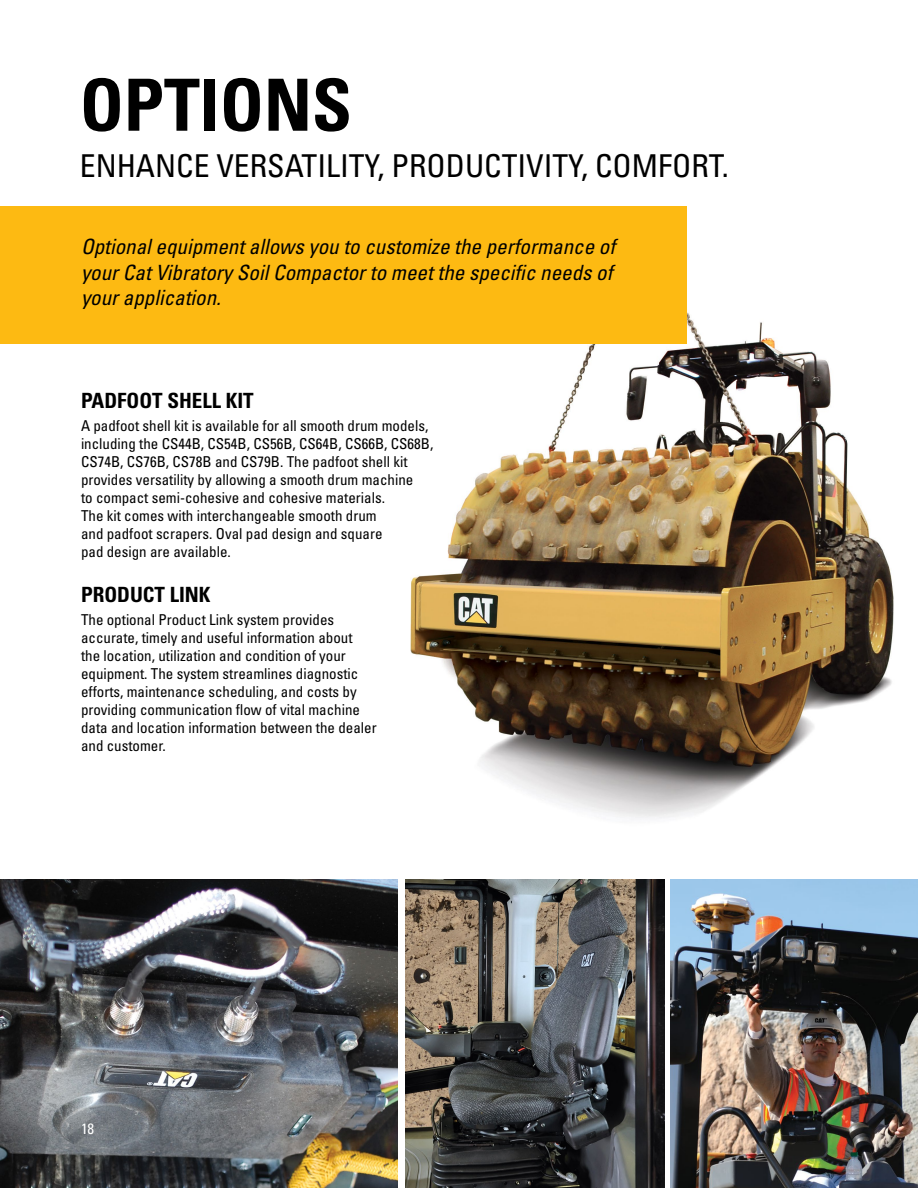
<style>
.page{position:relative;width:918px;height:1188px;background:#fff}
.page>*{position:absolute;margin:0;border:0;box-sizing:border-box;transform-origin:0 0}
.t1{font:700 condensed 72px "Univers";color:#000}
.t2{font:condensed 31.5px "Univers";color:#000}
.t3{font:italic condensed 21px/25.5px "Univers";color:#000}
.t4{font:700 condensed 21px "Univers";color:#000}
.t5{font:condensed 15px/18px "Univers";color:#000}
.t6{font:condensed 15px "Univers";color:#fff}
</style>
<div class="page">
<img style="left:378px;top:312px;width:540px;height:583px">
<img style="left:0;top:880px;width:397px;height:308px">
<div style="left:0;top:206px;width:687px;height:137px;background:#fdba12"></div>
<img style="left:671px;top:880px;width:247px;height:308px">
<img style="left:405px;top:880px;width:259px;height:308px">
<h1 class="t1" style="left:80px;top:61px;width:274px">OPTIONS</h1>
<h2 class="t2" style="left:80px;top:146px;width:650px">ENHANCE VERSATILITY, PRODUCTIVITY, COMFORT.</h2>
<h3 class="t3" style="left:81px;top:233px;width:536px">Optional equipment allows you to customize the performance of your Cat Vibratory Soil Compactor to meet the specific needs of your application.</h3>
<h3 class="t4" style="left:81px;top:387px;width:174px">PADFOOT SHELL KIT</h3>
<p class="t5" style="left:81px;top:416px;width:354px">A padfoot shell kit is available for all smooth drum models, including the CS44B, CS54B, CS56B, CS64B, CS66B, CS68B, CS74B, CS76B, CS78B and CS79B. The padfoot shell kit provides versatility by allowing a smooth drum machine<br>to compact semi-cohesive and cohesive materials.<br>The kit comes with interchangeable smooth drum<br>and padfoot scrapers. Oval pad design and square<br>pad design are available.</p>
<h3 class="t4" style="left:81px;top:582px;width:131px">PRODUCT LINK</h3>
<p class="t5" style="left:81px;top:611px;width:297px">The optional Product Link system provides accurate, timely and useful information about<br>the location, utilization and condition of your equipment. The system streamlines diagnostic efforts, maintenance scheduling, and costs by providing communication flow of vital machine data and location information between the dealer and customer.</p>
<p class="t6" style="left:81px;top:1119px;width:15px">18</p>
</div>
